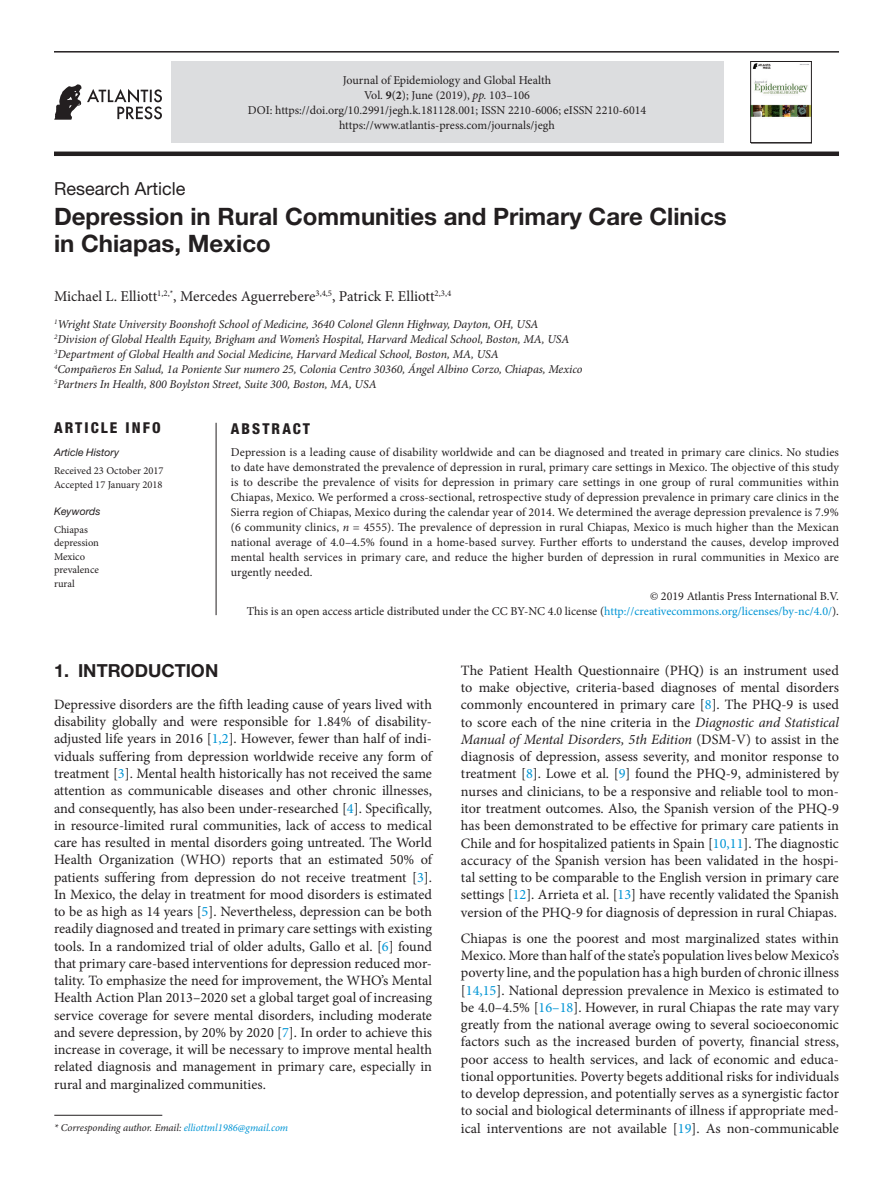
<style>
.page{position:relative;width:893px;height:1191px;background:#fff}
.page>*{position:absolute;margin:0;border:0;box-sizing:border-box;transform-origin:0 0}
.article_title{font:700 24px/27px "Helvetica Neue LT Std";color:#231f20}
.article_type{font:18px "Helvetica Neue LT Std";color:#231f20}
.head-1{font:700 18px "Helvetica Neue LT Std";color:#231f20}
.author_name{font:15px "Minion Pro";color:#231f20}
.article_info{font:800 condensed 15px "Helvetica Neue LT Std";letter-spacing:.14em;color:#231f20}
.abstract{font:800 condensed 15px "Helvetica Neue LT Std";letter-spacing:.14em;color:#231f20}
.para-2{font:14.25px/17.2px "Minion Pro";color:#231f20;text-align:justify}
.para-1{font:14.25px/17.2px "Minion Pro";color:#231f20;text-align:justify}
.abstract_text{font:12px/15px "Minion Pro";color:#231f20;text-align:center}
.author-affil{font:italic 12px "Minion Pro";letter-spacing:-.01em;color:#231f20}
.copyright{font:12px/15px "Minion Pro";color:#231f20;text-align:right}
.corres_author{font:italic 10.5px "Minion Pro";letter-spacing:-.01em;color:#231f20}
.article_history{font:10.5px "Minion Pro";color:#231f20}
.keywords_text{font:10.5px/13.5px "Minion Pro";color:#231f20}
.keywords{font:italic 10.5px "Helvetica Neue LT Std";color:#231f20}
.s1{font-weight:700}
.s2{font-style:italic}
.s3{color:#0095d5}
</style>
<div class="page">
<hr style="left:54px;top:51px;width:785px;height:2px;background:#231f20">
<div style="left:54px;top:151px;width:785px;height:5px;background:#231f20"></div>
<hr style="left:54px;top:1114px;width:108px;height:1px;background:#231f20">
<hr style="left:216px;top:423px;width:1px;height:192px;background:#231f20">
<div style="left:171px;top:62px;width:552px;height:81px;background:#dcdddf"></div>
<img style="left:753px;top:63px;width:56px;height:54px">
<div style="left:751px;top:61px;width:60px;height:82px;border:1px solid #231f20"></div>
<svg style="left:54px;top:84px;width:108px;height:36px"></svg>
<p class="abstract_text" style="left:343px;top:73px;width:210px">Journal of Epidemiology and Global Health<br>Vol. <span class="s1">9</span>(<span class="s1">2</span>); June (2019), <span class="s2">pp.</span> 103–106</p>
<p class="abstract_text" style="left:248px;top:103px;width:400px">DOI: https://doi.org/10.2991/jegh.k.181128.001; ISSN 2210-6006; eISSN 2210-6014 https://www.atlantis-press.com/journals/jegh</p>
<p class="article_type" style="left:54px;top:178px;width:133px">Research Article</p>
<p class="article_title" style="left:54px;top:202px;width:674px">Depression in Rural Communities and Primary Care Clinics in Chiapas, Mexico</p>
<p class="author_name" style="left:54px;top:286px;width:399px">Michael L. Elliott<sup>1,2,*</sup>, Mercedes Aguerrebere<sup>3,4,5</sup>, Patrick F. Elliott<sup>2,3,4</sup></p>
<p class="author-affil" style="left:54px;top:316px;width:486px"><sup>1</sup>Wright State University Boonshoft School of Medicine, 3640 Colonel Glenn Highway, Dayton, OH, USA</p>
<p class="author-affil" style="left:54px;top:331px;width:517px"><sup>2</sup>Division of Global Health Equity, Brigham and Women’s Hospital, Harvard Medical School, Boston, MA, USA</p>
<p class="author-affil" style="left:54px;top:346px;width:446px"><sup>3</sup>Department of Global Health and Social Medicine, Harvard Medical School, Boston, MA, USA</p>
<p class="author-affil" style="left:54px;top:361px;width:530px"><sup>4</sup>Compañeros En Salud, 1a Poniente Sur numero 25, Colonia Centro 30360, Ángel Albino Corzo, Chiapas, Mexico</p>
<p class="author-affil" style="left:54px;top:376px;width:324px"><sup>5</sup>Partners In Health, 800 Boylston Street, Suite 300, Boston, MA, USA</p>
<p class="article_info" style="left:54px;top:419px;width:108px">ARTICLE INFO</p>
<p class="keywords" style="left:54px;top:446px;width:67px">Article History</p>
<p class="article_history" style="left:54px;top:463px;width:111px">Received 23 October 2017</p>
<p class="article_history" style="left:54px;top:477px;width:110px">Accepted 17 January 2018</p>
<p class="keywords" style="left:54px;top:504px;width:48px">Keywords</p>
<p class="keywords_text" style="left:54px;top:522px;width:47px">Chiapas depression<br>Mexico prevalence rural</p>
<p class="abstract" style="left:231px;top:419px;width:81px">ABSTRACT</p>
<p class="abstract_text" style="left:231px;top:445px;width:610px;text-align:justify">Depression is a leading cause of disability worldwide and can be diagnosed and treated in primary care clinics. No studies to date have demonstrated the prevalence of depression in rural, primary care settings in Mexico. The objective of this study is to describe the prevalence of visits for depression in primary care settings in one group of rural communities within Chiapas, Mexico. We performed a cross-sectional, retrospective study of depression prevalence in primary care clinics in the Sierra region of Chiapas, Mexico during the calendar year of 2014. We determined the average depression prevalence is 7.9% (6 community clinics, <span class="s2">n</span> = 4555). The prevalence of depression in rural Chiapas, Mexico is much higher than the Mexican national average of 4.0–4.5% found in a home-based survey. Further efforts to understand the causes, develop improved mental health services in primary care, and reduce the higher burden of depression in rural communities in Mexico are urgently needed.</p>
<p class="copyright" style="left:247px;top:589px;width:594px"><span class="s2">©</span> 2019 Atlantis Press International B.V.<br>This is an open access article distributed under the CC BY-NC 4.0 license (<span class="s3">http://creativecommons.org/licenses/by-nc/4.0/</span>).</p>
<p class="head-1" style="left:54px;top:660px;width:166px">1. INTRODUCTION</p>
<p class="para-1" style="left:54px;top:696px;width:380px">Depressive disorders are the fifth leading cause of years lived with disability globally and were responsible for 1.84% of disability&shy;adjusted life years in 2016 [<span class="s3">1,2</span>]. However, fewer than half of indi&shy;viduals suffering from depression worldwide receive any form of treatment [<span class="s3">3</span>]. Mental health historically has not received the same attention as communicable diseases and other chronic illnesses, and consequently, has also been under-researched [<span class="s3">4</span>]. Specifically, in resource-limited rural communities, lack of access to medical care has resulted in mental disorders going untreated. The World Health Organization (WHO) reports that an estimated 50% of patients suffering from depression do not receive treatment [<span class="s3">3</span>].<br>In Mexico, the delay in treatment for mood disorders is estimated to be as high as 14 years [<span class="s3">5</span>]. Nevertheless, depression can be both readily diagnosed and treated in primary care settings with existing tools. In a randomized trial of older adults, Gallo et al. [<span class="s3">6</span>] found that primary care-based interventions for depression reduced mor&shy;tality. To emphasize the need for improvement, the WHO’s Mental Health Action Plan 2013–2020 set a global target goal of increasing service coverage for severe mental disorders, including moderate and severe depression, by 20% by 2020 [<span class="s3">7</span>]. In order to achieve this increase in coverage, it will be necessary to improve mental health related diagnosis and management in primary care, especially in rural and marginalized communities.</p>
<p class="corres_author" style="left:54px;top:1120px;width:235px">* Corresponding author. Email: <span class="s3">elliottml1986@gmail.com</span></p>
<p class="para-2" style="left:461px;top:662px;width:380px">The Patient Health Questionnaire (PHQ) is an instrument used to make objective, criteria-based diagnoses of mental disorders commonly encountered in primary care [<span class="s3">8</span>]. The PHQ-9 is used to score each of the nine criteria in the <span class="s2">Diagnostic and Statistical Manual of Mental Disorders, 5th Edition</span> (DSM-V) to assist in the diagnosis of depression, assess severity, and monitor response to treatment [<span class="s3">8</span>]. Lowe et al. [<span class="s3">9</span>] found the PHQ-9, administered by nurses and clinicians, to be a responsive and reliable tool to mon&shy;itor treatment outcomes. Also, the Spanish version of the PHQ-9 has been demonstrated to be effective for primary care patients in Chile and for hospitalized patients in Spain [<span class="s3">10,11</span>]. The diagnostic accuracy of the Spanish version has been validated in the hospi&shy;tal setting to be comparable to the English version in primary care settings [<span class="s3">12</span>]. Arrieta et al. [<span class="s3">13</span>] have recently validated the Spanish version of the PHQ-9 for diagnosis of depression in rural Chiapas.</p>
<p class="para-2" style="left:461px;top:929px;width:380px">Chiapas is one the poorest and most marginalized states within Mexico. More than half of the state’s population lives below Mexico’s poverty line, and the population has a high burden of chronic illness [<span class="s3">14,15</span>]. National depression prevalence in Mexico is estimated to be 4.0–4.5% [<span class="s3">16–18</span>]. However, in rural Chiapas the rate may vary greatly from the national average owing to several socioeconomic factors such as the increased burden of poverty, financial stress, poor access to health services, and lack of economic and educa&shy;tional opportunities. Poverty begets additional risks for individuals to develop depression, and potentially serves as a synergistic factor to social and biological determinants of illness if appropriate med&shy;ical interventions are not available [<span class="s3">19</span>]. As non-communicable</p>
</div>
